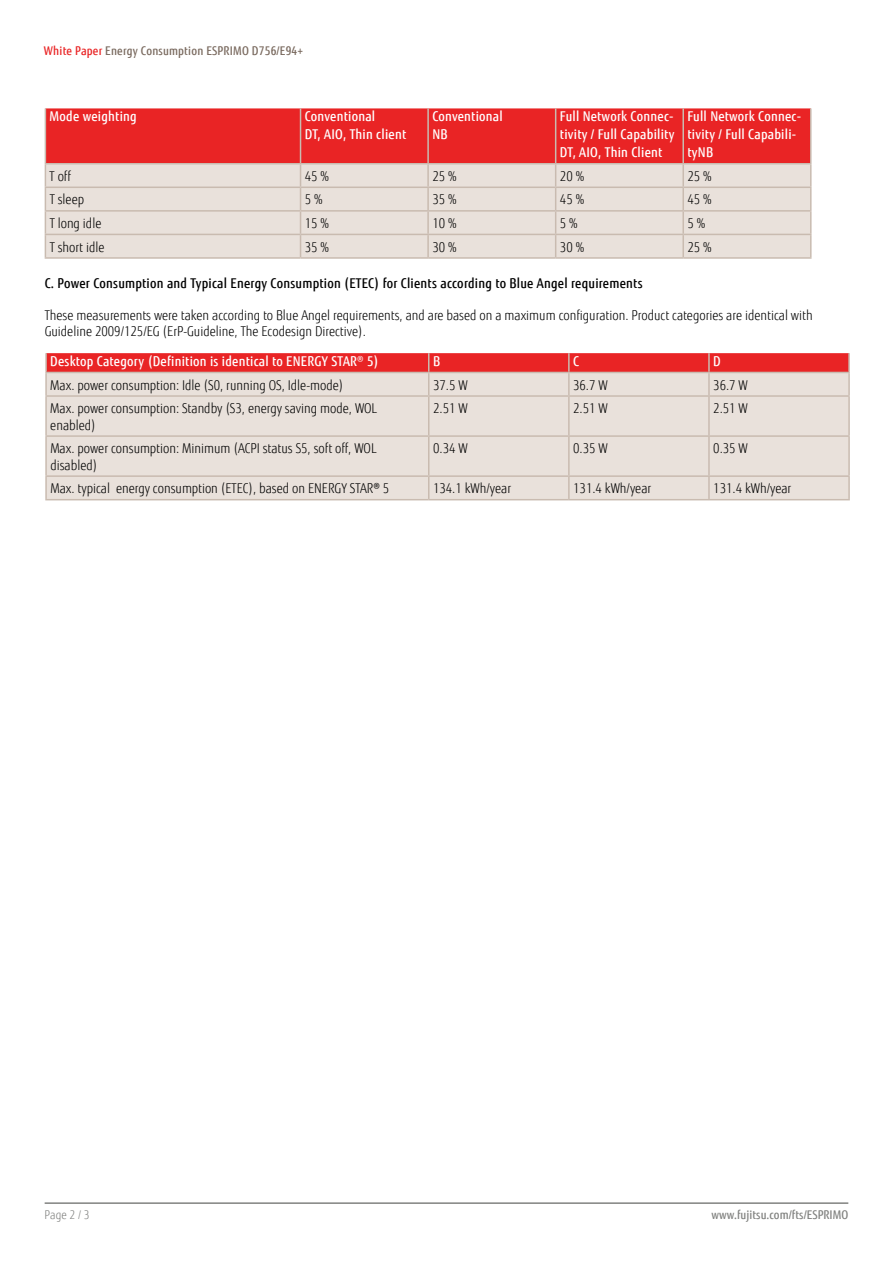
<style>
.page{position:relative;width:893px;height:1263px;background:#fff}
.page>*{position:absolute;margin:0;border:0;box-sizing:border-box;transform-origin:0 0}
.t1{font:300 13.5px/16.5px "Fujitsu Sans";color:#000;scale:.9 1}
.t2{font:500 13.5px/18px "Fujitsu Sans";letter-spacing:.02em;color:#fff;scale:.9 1}
.t3{font:500 13.5px "Fujitsu Sans";letter-spacing:.02em;color:#000;scale:.9 1}
.t4{font:500 12px "Fujitsu Sans";letter-spacing:.02em;color:#79695e;scale:.9 1}
.t5{font:500 12px "Fujitsu Sans";letter-spacing:.005em;color:#818280;scale:.9 1}
.t6{font:300 12px "Fujitsu Sans";color:#818280;scale:.9 1}
.s1{color:#e92425}
.s2{font-weight:300}
</style>
<div class="page">
<hr style="left:45px;top:1202px;width:803px;height:2px;background:#818280">
<div style="left:47px;top:397px;width:801px;height:102px;background:#e9e1db"></div>
<svg style="left:45px;top:353px;width:805px;height:42px;background:#e78c89"></svg>
<hr style="left:569px;top:372px;width:140px;height:1px;background:#c9bbb0">
<hr style="left:568px;top:373px;width:2px;height:22px;background:#c9bbb0">
<hr style="left:709px;top:372px;width:141px;height:1px;background:#c9bbb0">
<hr style="left:708px;top:373px;width:2px;height:22px;background:#c9bbb0">
<hr style="left:848px;top:373px;width:2px;height:22px;background:#c9bbb0">
<hr style="left:45px;top:395px;width:384px;height:2px;background:#c9bbb0">
<hr style="left:45px;top:397px;width:2px;height:38px;background:#c9bbb0">
<hr style="left:429px;top:395px;width:140px;height:2px;background:#c9bbb0">
<hr style="left:428px;top:397px;width:1px;height:38px;background:#c9bbb0">
<hr style="left:569px;top:395px;width:140px;height:2px;background:#c9bbb0">
<hr style="left:568px;top:397px;width:2px;height:38px;background:#c9bbb0">
<hr style="left:709px;top:395px;width:141px;height:2px;background:#c9bbb0">
<hr style="left:708px;top:397px;width:2px;height:38px;background:#c9bbb0">
<hr style="left:848px;top:397px;width:2px;height:38px;background:#c9bbb0">
<hr style="left:45px;top:435px;width:384px;height:2px;background:#c9bbb0">
<hr style="left:45px;top:437px;width:2px;height:38px;background:#c9bbb0">
<hr style="left:429px;top:435px;width:140px;height:2px;background:#c9bbb0">
<hr style="left:428px;top:437px;width:1px;height:38px;background:#c9bbb0">
<hr style="left:569px;top:435px;width:140px;height:2px;background:#c9bbb0">
<hr style="left:568px;top:437px;width:2px;height:38px;background:#c9bbb0">
<hr style="left:709px;top:435px;width:141px;height:2px;background:#c9bbb0">
<hr style="left:708px;top:437px;width:2px;height:38px;background:#c9bbb0">
<hr style="left:848px;top:437px;width:2px;height:38px;background:#c9bbb0">
<hr style="left:45px;top:475px;width:384px;height:2px;background:#c9bbb0">
<hr style="left:45px;top:499px;width:384px;height:1px;background:#c9bbb0">
<hr style="left:45px;top:477px;width:2px;height:22px;background:#c9bbb0">
<hr style="left:429px;top:475px;width:140px;height:2px;background:#c9bbb0">
<hr style="left:429px;top:499px;width:140px;height:1px;background:#c9bbb0">
<svg style="left:428px;top:477px;width:1px;height:22px"></svg>
<hr style="left:569px;top:475px;width:140px;height:2px;background:#c9bbb0">
<hr style="left:569px;top:499px;width:140px;height:1px;background:#c9bbb0">
<hr style="left:568px;top:477px;width:2px;height:22px;background:#c9bbb0">
<hr style="left:709px;top:475px;width:141px;height:2px;background:#c9bbb0">
<hr style="left:709px;top:499px;width:141px;height:1px;background:#c9bbb0">
<hr style="left:708px;top:477px;width:2px;height:22px;background:#c9bbb0">
<hr style="left:848px;top:477px;width:2px;height:22px;background:#c9bbb0">
<hr style="left:810px;top:108px;width:2px;height:55px;background:#c9bbb0">
<hr style="left:810px;top:164px;width:2px;height:23px;background:#c9bbb0">
<hr style="left:810px;top:188px;width:2px;height:22px;background:#c9bbb0">
<hr style="left:810px;top:212px;width:2px;height:22px;background:#c9bbb0">
<hr style="left:45px;top:257px;width:256px;height:2px;background:#c9bbb0">
<hr style="left:301px;top:257px;width:127px;height:2px;background:#c9bbb0">
<hr style="left:428px;top:257px;width:128px;height:2px;background:#c9bbb0">
<hr style="left:556px;top:257px;width:127px;height:2px;background:#c9bbb0">
<svg style="left:45px;top:108px;width:766px;height:149px;background:#e79a96"></svg>
<hr style="left:683px;top:234px;width:128px;height:1px;background:#c9bbb0">
<hr style="left:683px;top:257px;width:128px;height:2px;background:#c9bbb0">
<hr style="left:682px;top:235px;width:2px;height:22px;background:#c9bbb0">
<hr style="left:810px;top:235px;width:2px;height:22px;background:#c9bbb0">
<p class="t4" style="left:44px;top:43px;width:290px"><span class="s1">White Paper</span> Energy Consumption ESPRIMO D756/E94+</p>
<p class="t2" style="left:50px;top:108px;width:98px">Mode weighting</p>
<p class="t2" style="left:305px;top:108px;width:114px">Conventional<br>DT, AIO, Thin client</p>
<p class="t2" style="left:432px;top:108px;width:80px">Conventional<br>NB</p>
<p class="t2" style="left:560px;top:108px;width:129px;text-align:justify">Full Network Connec&shy;tivity / Full Capability DT, AIO, Thin Client</p>
<p class="t2" style="left:687px;top:108px;width:128px">Full Network Connec&shy;tivity / Full Capabili&shy;tyNB</p>
<p class="t1" style="left:50px;top:168px;width:25px">T off</p>
<p class="t1" style="left:305px;top:168px;width:28px">45 %</p>
<p class="t1" style="left:432px;top:168px;width:28px">25 %</p>
<p class="t1" style="left:560px;top:168px;width:28px">20 %</p>
<p class="t1" style="left:687px;top:168px;width:28px">25 %</p>
<p class="t1" style="left:50px;top:192px;width:40px">T sleep</p>
<p class="t1" style="left:305px;top:192px;width:21px">5 %</p>
<p class="t1" style="left:432px;top:192px;width:28px">35 %</p>
<p class="t1" style="left:560px;top:192px;width:28px">45 %</p>
<p class="t1" style="left:687px;top:192px;width:28px">45 %</p>
<p class="t1" style="left:50px;top:215px;width:59px">T long idle</p>
<p class="t1" style="left:305px;top:215px;width:28px">15 %</p>
<p class="t1" style="left:432px;top:215px;width:28px">10 %</p>
<p class="t1" style="left:560px;top:215px;width:21px">5 %</p>
<p class="t1" style="left:687px;top:215px;width:21px">5 %</p>
<p class="t1" style="left:50px;top:239px;width:62px">T short idle</p>
<p class="t1" style="left:305px;top:239px;width:28px">35 %</p>
<p class="t1" style="left:432px;top:239px;width:28px">30 %</p>
<p class="t1" style="left:560px;top:239px;width:28px">30 %</p>
<p class="t1" style="left:687px;top:239px;width:28px">25 %</p>
<p class="t3" style="left:45px;top:275px;width:666px">C. Power Consumption and Typical Energy Consumption (ETEC) for Clients according to Blue Angel requirements</p>
<p class="t1" style="left:45px;top:307px;width:855px">These measurements were taken according to Blue Angel requirements, and are based on a maximum configuration. Product categories are identical with<br>Guideline 2009/125/EG (ErP-Guideline, The Ecodesign Directive).</p>
<p class="t2" style="left:50px;top:352px;width:366px">Desktop Category (Definition is identical to ENERGY STAR<span class="s2">®</span> 5)</p>
<p class="t2" style="left:433px;top:352px;width:9px">B</p>
<p class="t2" style="left:573px;top:352px;width:8px">C</p>
<p class="t2" style="left:713px;top:352px;width:10px">D</p>
<p class="t1" style="left:50px;top:377px;width:327px">Max. power consumption: Idle (S0, running OS, Idle-mode)</p>
<p class="t1" style="left:433px;top:377px;width:40px">37.5 W</p>
<p class="t1" style="left:573px;top:377px;width:40px">36.7 W</p>
<p class="t1" style="left:713px;top:377px;width:40px">36.7 W</p>
<p class="t1" style="left:50px;top:400px;width:365px">Max. power consumption: Standby (S3, energy saving mode, WOL enabled)</p>
<p class="t1" style="left:433px;top:400px;width:40px">2.51 W</p>
<p class="t1" style="left:573px;top:400px;width:40px">2.51 W</p>
<p class="t1" style="left:713px;top:400px;width:40px">2.51 W</p>
<p class="t1" style="left:50px;top:440px;width:364px">Max. power consumption: Minimum (ACPI status S5, soft off, WOL disabled)</p>
<p class="t1" style="left:433px;top:440px;width:40px">0.34 W</p>
<p class="t1" style="left:573px;top:440px;width:40px">0.35 W</p>
<p class="t1" style="left:713px;top:440px;width:40px">0.35 W</p>
<p class="t1" style="left:50px;top:480px;width:378px">Max. typical energy consumption (ETEC), based on ENERGY STAR® 5</p>
<p class="t1" style="left:433px;top:480px;width:88px">134.1 kWh/year</p>
<p class="t1" style="left:573px;top:480px;width:88px">131.4 kWh/year</p>
<p class="t1" style="left:713px;top:480px;width:88px">131.4 kWh/year</p>
<p class="t6" style="left:45px;top:1208px;width:51px">Page 2 / 3</p>
<p class="t5" style="left:711px;top:1208px;width:153px">www.fujitsu.com/fts/ESPRIMO</p>
</div>
